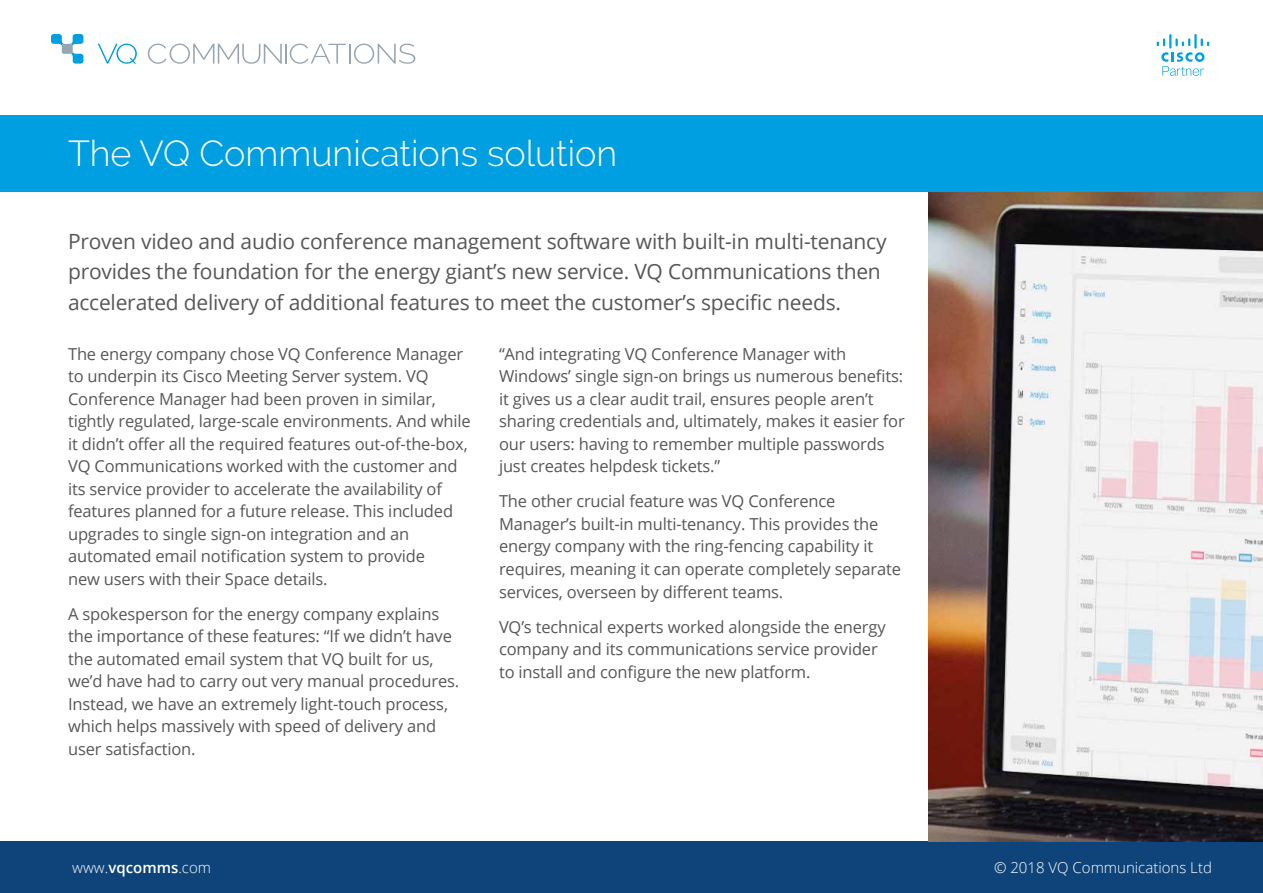
<style>
.page{position:relative;width:1263px;height:893px;background:#fff}
.page>*{position:absolute;margin:0;border:0;box-sizing:border-box;transform-origin:0 0}
.t1{font:300 36px "Raleway";color:#fff}
.t2{font:21px/30.6px "Open Sans";letter-spacing:-.01em;color:#575756}
.t3{font:16.5px/22.5px "Open Sans";letter-spacing:-.01em;color:#575756}
.t4{font:300 15px "Open Sans";color:#fff}
.s1{font-weight:600}
</style>
<div class="page">
<div style="left:0;top:115px;width:1263px;height:77px;background:#009fe1"></div>
<svg style="left:51px;top:34px;width:13px;height:12px"></svg>
<svg style="left:70px;top:34px;width:13px;height:30px"></svg>
<div style="left:62px;top:44px;width:11px;height:10px;background:#96a5b0;border-radius:2px"></div>
<svg style="left:98px;top:44px;width:39px;height:20px"></svg>
<svg style="left:148px;top:44px;width:134px;height:20px"></svg>
<hr style="left:285px;top:44px;width:2px;height:20px;background:#96a5b0">
<svg style="left:290px;top:44px;width:56px;height:20px"></svg>
<svg style="left:354px;top:44px;width:61px;height:20px"></svg>
<hr style="left:349px;top:44px;width:2px;height:20px;background:#96a5b0">
<div style="left:0;top:842px;width:1263px;height:51px;background:#0e4479"></div>
<img style="left:928px;top:192px;width:335px;height:650px">
<svg style="left:1157px;top:34px;width:52px;height:42px"></svg>
<h1 class="t1" style="left:68px;top:133px;width:551px">The VQ Communications solution</h1>
<p class="t2" style="left:68px;top:225px;width:820px">Proven video and audio conference management software with built-in multi-tenancy provides the foundation for the energy giant’s new service. VQ Communications then accelerated delivery of additional features to meet the customer’s specific needs.</p>
<p class="t3" style="left:68px;top:342px;width:404px">The energy company chose VQ Conference Manager to underpin its Cisco Meeting Server system. VQ Conference Manager had been proven in similar, tightly regulated, large-scale environments. And while it didn’t offer all the required features out-of-the-box, VQ Communications worked with the customer and its service provider to accelerate the availability of features planned for a future release. This included upgrades to single sign-on integration and an automated email notification system to provide<br>new users with their Space details.</p>
<p class="t3" style="left:68px;top:602px;width:393px">A spokesperson for the energy company explains the importance of these features: “If we didn’t have the automated email system that VQ built for us, we’d have had to carry out very manual procedures.<br>Instead, we have an extremely light-touch process, which helps massively with speed of delivery and user satisfaction.</p>
<p class="t3" style="left:499px;top:342px;width:407px">“And integrating VQ Conference Manager with Windows’ single sign-on brings us numerous benefits: it gives us a clear audit trail, ensures people aren’t sharing credentials and, ultimately, makes it easier for our users: having to remember multiple passwords just creates helpdesk tickets.”</p>
<p class="t3" style="left:499px;top:490px;width:404px">The other crucial feature was VQ Conference Manager’s built-in multi-tenancy. This provides the energy company with the ring-fencing capability it requires, meaning it can operate completely separate services, overseen by different teams.</p>
<p class="t3" style="left:499px;top:615px;width:388px">VQ’s technical experts worked alongside the energy company and its communications service provider to install and configure the new platform.</p>
<p class="t4" style="left:72px;top:857px;width:140px">www.<span class="s1">vqcomms</span>.com</p>
<p class="t4" style="left:994px;top:857px;width:219px">© 2018 VQ Communications Ltd</p>
</div>
